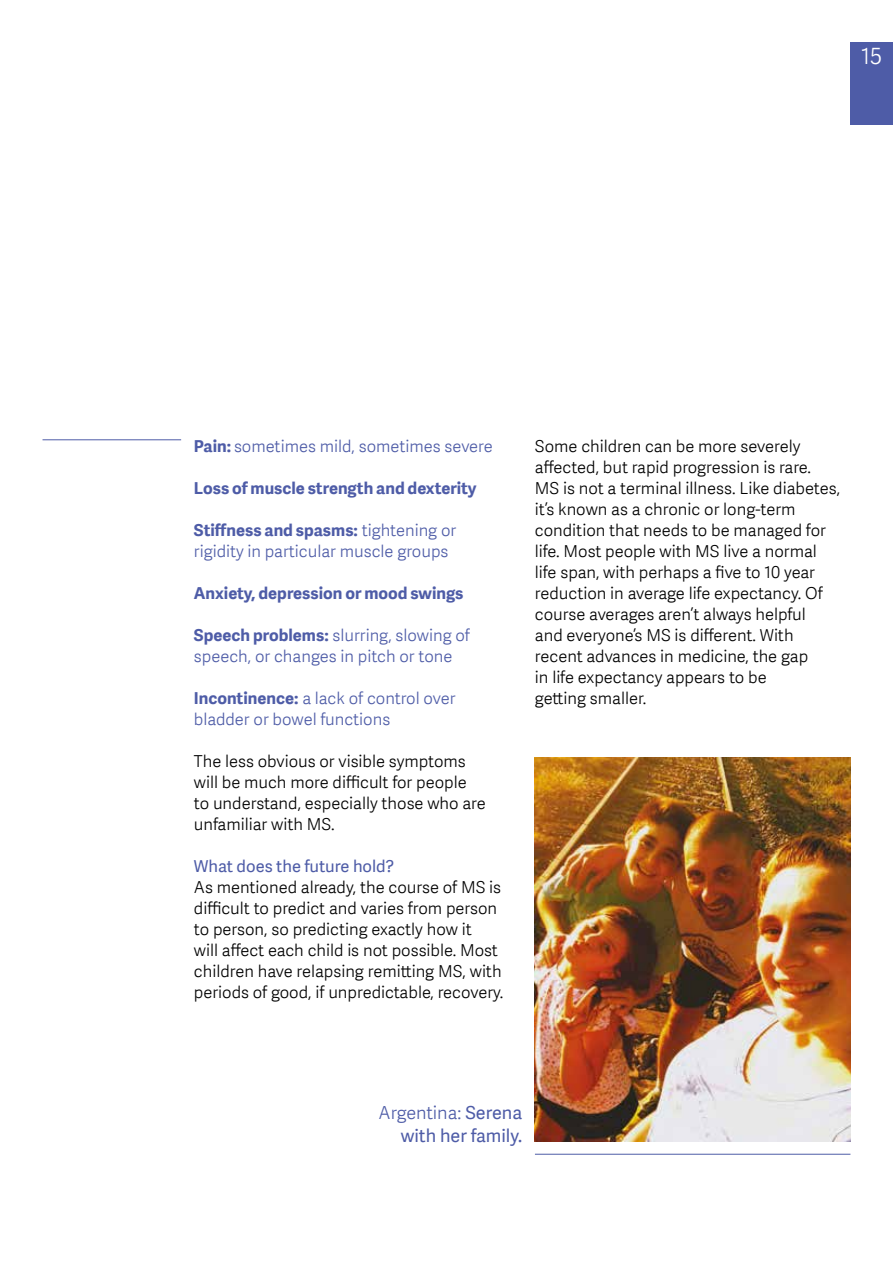
<style>
.page{position:relative;width:893px;height:1263px;background:#fff}
.page>*{position:absolute;margin:0;border:0;box-sizing:border-box;transform-origin:0 0}
.t1{font:22.5px "Adelle Sans Lt";color:#fff}
.t2{font:18px "Adelle Sans Lt";color:#4e5ca7}
.t3{font:18px "Adelle Sans";color:#4e5ca7}
.t4{font:16.5px/21px "Adelle Sans Lt";color:#000}
.t5{font:16.5px/21px "Adelle Sans Lt";color:#4e5ca7}
.t6{font:700 16.5px "Adelle Sans";color:#4e5ca7}
.t7{font:16.5px "Adelle Sans";color:#4e5ca7}
.s1{font-family:"Adelle Sans";font-weight:700}
.s2{font-family:"Adelle Sans Lt";font-weight:400}
.s3{font-family:"Adelle Sans"}
</style>
<div class="page">
<img style="left:535px;top:757px;width:315px;height:384px">
<div style="left:850px;top:43px;width:43px;height:82px;background:#4e5ca7"></div>
<hr style="left:43px;top:439px;width:138px;height:1px;background:#4e5ca7">
<hr style="left:535px;top:1154px;width:315px;height:1px;background:#4e5ca7">
<h1 class="t1" style="left:861px;top:40px;width:22px">15</h1>
<p class="t5" style="left:194px;top:435px;width:300px"><span class="s1">Pain:</span> sometimes mild, sometimes severe</p>
<p class="t6" style="left:194px;top:476px;width:284px">Loss of muscle strength and dexterity</p>
<p class="t6" style="left:194px;top:518px;width:264px">Stiffness and spasms: <span class="s2">tightening or</span></p>
<p class="t5" style="left:194px;top:540px;width:256px">rigidity in particular muscle groups</p>
<p class="t6" style="left:194px;top:581px;width:271px">Anxiety, depression or mood swings</p>
<p class="t5" style="left:194px;top:624px;width:278px"><span class="s1">Speech problems:</span> slurring, slowing of speech, or changes in pitch or tone</p>
<p class="t5" style="left:194px;top:687px;width:263px"><span class="s1">Incontinence:</span> a lack of control over bladder or bowel functions</p>
<p class="t4" style="left:194px;top:750px;width:293px">The less obvious or visible symptoms will be much more difficult for people to understand, especially those who are unfamiliar with MS.</p>
<p class="t7" style="left:194px;top:854px;width:202px">What does the future hold?</p>
<p class="t4" style="left:194px;top:876px;width:311px">As mentioned already, the course of MS is difficult to predict and varies from person to person, so predicting exactly how it<br>will affect each child is not possible. Most children have relapsing remitting MS, with periods of good, if unpredictable, recovery.</p>
<p class="t4" style="left:535px;top:435px;width:307px">Some children can be more severely affected, but rapid progression is rare.<br>MS is not a terminal illness. Like diabetes, it’s known as a chronic or long-term condition that needs to be managed for life. Most people with MS live a normal life span, with perhaps a five to 10 year reduction in average life expectancy. Of course averages aren’t always helpful<br>and everyone’s MS is different. With recent advances in medicine, the gap<br>in life expectancy appears to be<br>getting smaller.</p>
<p class="t2" style="left:379px;top:1100px;width:145px">Argentina: <span class="s3">Serena</span></p>
<p class="t3" style="left:401px;top:1122px;width:123px">with her family.</p>
</div>
